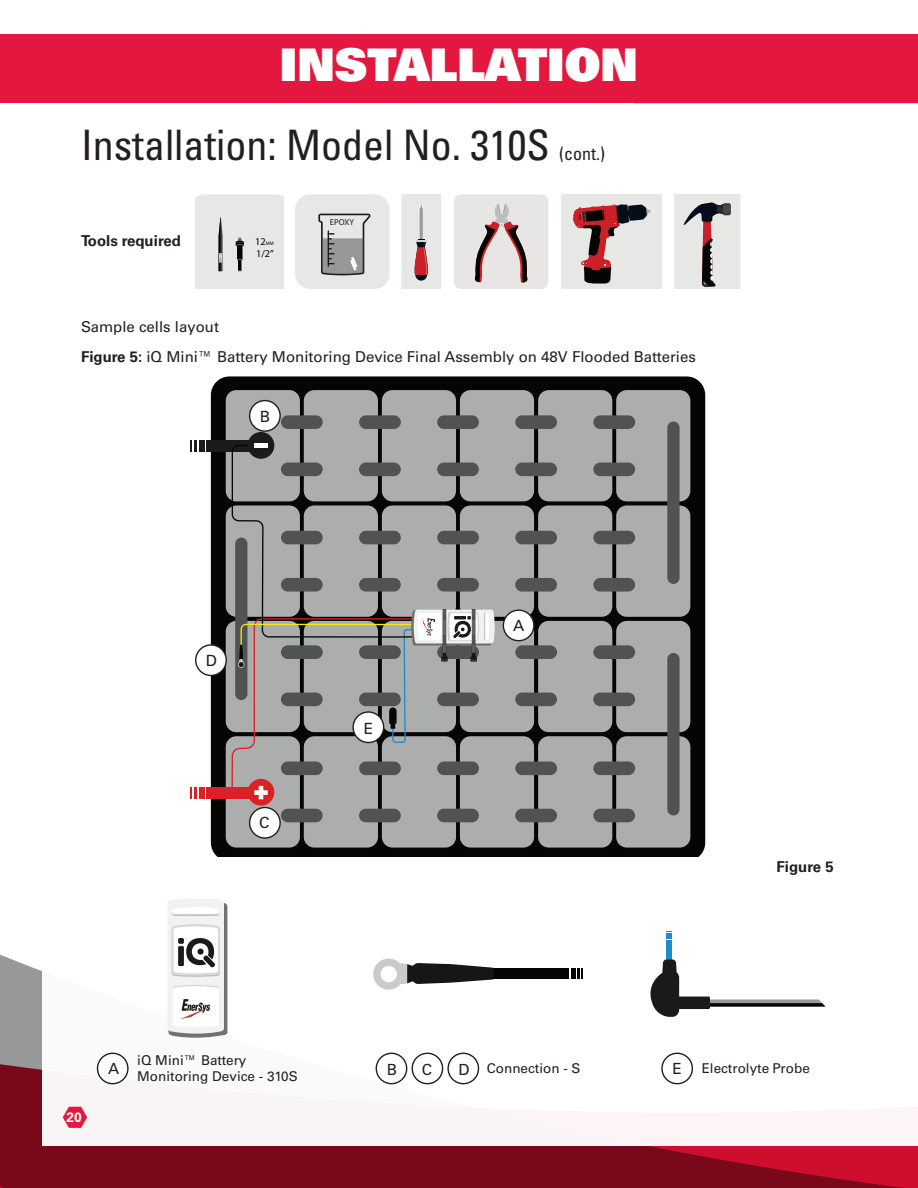
<style>
.page{position:relative;width:918px;height:1188px;background:#fff}
.page>*{position:absolute;margin:0;border:0;box-sizing:border-box;transform-origin:0 0}
.t1{font:45px "Univers LT Std X Black";color:#fff}
.Labels{font:condensed 42px "Univers LT Std";color:#231f20}
.Labels-2{font:condensed 18px "Univers LT Std";color:#231f20}
.t2{font:15.45px "Univers LT Std";color:#231f20}
.t3{font:15.3px "Univers LT Std";color:#231f20}
.Labels-3{font:15px "Univers LT Std";color:#231f20}
.Labels-4{font:700 15px "Univers LT Std";color:#231f20}
.t4{font:13.5px/16.2px "Univers LT Std";color:#231f20}
.t5{font:700 13.5px "Univers LT Std";color:#fff}
.t6{font:800 10.35px/12.5px "Nexa";color:#050504}
.t7{font:800 8.55px "Nexa";color:#1b1b19}
.s1{font-size:4.95px}
.s2{font-weight:700}
</style>
<div class="page">
<svg style="left:0;top:954px;width:918px;height:234px;background:#88182b"></svg>
<div style="left:42px;top:857px;width:876px;height:289px;background:#fff"></div>
<div style="left:0;top:35px;width:918px;height:68px;background:#e4183e"></div>
<div style="left:97px;top:1053px;width:32px;height:31px;border:1px solid #231f20;border-radius:50%"></div>
<div style="left:412px;top:1053px;width:31px;height:31px;border:1px solid #231f20;border-radius:50%"></div>
<div style="left:376px;top:1053px;width:31px;height:31px;border:1px solid #231f20;border-radius:50%"></div>
<div style="left:447px;top:1053px;width:32px;height:31px;border:1px solid #231f20;border-radius:50%"></div>
<div style="left:661px;top:1053px;width:32px;height:31px;border:1px solid #231f20;border-radius:50%"></div>
<div style="left:211px;top:376px;width:494px;height:481px;background:#050504"></div>
<div style="left:225px;top:505px;width:76px;height:112px;background:#acadad;border-radius:11px"></div>
<div style="left:224px;top:504px;width:77px;height:114px;border:1px solid #050504;border-radius:11px"></div>
<div style="left:459px;top:505px;width:76px;height:112px;background:#acadad;border-radius:11px"></div>
<div style="left:459px;top:504px;width:76px;height:114px;border:1px solid #050504;border-radius:11px"></div>
<div style="left:225px;top:389px;width:76px;height:113px;background:#acadad;border-radius:11px"></div>
<div style="left:224px;top:389px;width:77px;height:114px;border:1px solid #050504;border-radius:11px"></div>
<div style="left:459px;top:389px;width:76px;height:113px;background:#acadad;border-radius:11px"></div>
<div style="left:459px;top:389px;width:76px;height:114px;border:1px solid #050504;border-radius:11px"></div>
<div style="left:537px;top:389px;width:76px;height:113px;background:#acadad;border-radius:11px"></div>
<div style="left:537px;top:389px;width:77px;height:114px;border:1px solid #050504;border-radius:11px"></div>
<div style="left:616px;top:389px;width:75px;height:113px;background:#acadad;border-radius:11px"></div>
<div style="left:615px;top:389px;width:77px;height:114px;border:1px solid #050504;border-radius:11px"></div>
<div style="left:537px;top:505px;width:76px;height:112px;background:#acadad;border-radius:11px"></div>
<div style="left:537px;top:504px;width:77px;height:114px;border:1px solid #050504;border-radius:11px"></div>
<div style="left:616px;top:505px;width:75px;height:112px;background:#acadad;border-radius:11px"></div>
<div style="left:615px;top:504px;width:77px;height:114px;border:1px solid #050504;border-radius:11px"></div>
<div style="left:225px;top:736px;width:76px;height:112px;background:#acadad;border-radius:11px"></div>
<div style="left:224px;top:735px;width:77px;height:114px;border:1px solid #050504;border-radius:11px"></div>
<div style="left:225px;top:620px;width:76px;height:113px;background:#acadad;border-radius:11px"></div>
<div style="left:459px;top:736px;width:76px;height:112px;background:#acadad;border-radius:11px"></div>
<div style="left:459px;top:735px;width:76px;height:114px;border:1px solid #050504;border-radius:11px"></div>
<div style="left:459px;top:620px;width:76px;height:113px;background:#acadad;border-radius:11px"></div>
<div style="left:459px;top:620px;width:76px;height:113px;border:1px solid #050504;border-radius:11px"></div>
<div style="left:537px;top:736px;width:76px;height:112px;background:#acadad;border-radius:11px"></div>
<div style="left:537px;top:735px;width:77px;height:114px;border:1px solid #050504;border-radius:11px"></div>
<div style="left:616px;top:736px;width:75px;height:112px;background:#acadad;border-radius:11px"></div>
<div style="left:615px;top:735px;width:77px;height:114px;border:1px solid #050504;border-radius:11px"></div>
<div style="left:537px;top:620px;width:76px;height:113px;background:#acadad;border-radius:11px"></div>
<div style="left:537px;top:620px;width:77px;height:113px;border:1px solid #050504;border-radius:11px"></div>
<div style="left:616px;top:620px;width:75px;height:113px;background:#acadad;border-radius:11px"></div>
<div style="left:615px;top:620px;width:77px;height:113px;border:1px solid #050504;border-radius:11px"></div>
<div style="left:515px;top:645px;width:42px;height:14px;background:#515251;border-radius:7px"></div>
<div style="left:515px;top:693px;width:42px;height:13px;background:#515251;border-radius:7px"></div>
<div style="left:593px;top:645px;width:42px;height:14px;background:#515251;border-radius:7px"></div>
<div style="left:593px;top:693px;width:42px;height:13px;background:#515251;border-radius:7px"></div>
<div style="left:515px;top:762px;width:42px;height:13px;background:#515251;border-radius:7px"></div>
<div style="left:515px;top:809px;width:42px;height:13px;background:#515251;border-radius:7px"></div>
<div style="left:593px;top:762px;width:42px;height:13px;background:#515251;border-radius:7px"></div>
<div style="left:593px;top:809px;width:42px;height:13px;background:#515251;border-radius:7px"></div>
<div style="left:515px;top:531px;width:42px;height:13px;background:#515251;border-radius:7px"></div>
<div style="left:515px;top:578px;width:42px;height:14px;background:#515251;border-radius:7px"></div>
<div style="left:593px;top:531px;width:42px;height:13px;background:#515251;border-radius:7px"></div>
<div style="left:593px;top:578px;width:42px;height:14px;background:#515251;border-radius:7px"></div>
<div style="left:515px;top:415px;width:42px;height:14px;background:#515251;border-radius:7px"></div>
<div style="left:515px;top:463px;width:42px;height:13px;background:#515251;border-radius:7px"></div>
<div style="left:593px;top:415px;width:42px;height:14px;background:#515251;border-radius:7px"></div>
<div style="left:593px;top:463px;width:42px;height:13px;background:#515251;border-radius:7px"></div>
<div style="left:667px;top:421px;width:13px;height:163px;background:#515251;border-radius:6px"></div>
<div style="left:667px;top:653px;width:13px;height:162px;background:#515251;border-radius:6px"></div>
<div style="left:199px;top:787px;width:5px;height:11px;background:#de1f26"></div>
<svg style="left:191px;top:787px;width:6px;height:11px"></svg>
<div style="left:206px;top:787px;width:45px;height:11px;background:#de1f26"></div>
<div style="left:199px;top:440px;width:5px;height:11px;background:#1b1b19"></div>
<svg style="left:191px;top:440px;width:6px;height:11px"></svg>
<div style="left:206px;top:440px;width:45px;height:11px;background:#1b1b19"></div>
<svg style="left:231px;top:376px;width:265px;height:481px"></svg>
<div style="left:503px;top:610px;width:31px;height:31px;background:#fff;border-radius:50%"></div>
<div style="left:503px;top:609px;width:32px;height:32px;border:1px solid #231f20;border-radius:50%"></div>
<div style="left:353px;top:712px;width:31px;height:31px;background:#fff;border-radius:50%"></div>
<div style="left:352px;top:711px;width:32px;height:32px;border:1px solid #231f20;border-radius:50%"></div>
<div style="left:196px;top:645px;width:30px;height:30px;background:#fff;border-radius:50%"></div>
<div style="left:195px;top:644px;width:32px;height:32px;border:1px solid #231f20;border-radius:50%"></div>
<div style="left:250px;top:401px;width:30px;height:30px;background:#fff;border-radius:50%"></div>
<div style="left:249px;top:400px;width:32px;height:32px;border:1px solid #231f20;border-radius:50%"></div>
<div style="left:250px;top:808px;width:30px;height:30px;background:#fff;border-radius:50%"></div>
<div style="left:249px;top:807px;width:32px;height:32px;border:1px solid #231f20;border-radius:50%"></div>
<svg style="left:168px;top:898px;width:59px;height:140px"></svg>
<img style="left:181px;top:999px;width:30px;height:19px">
<div style="left:454px;top:194px;width:94px;height:95px;background:#e7e6e5;border-radius:7px"></div>
<svg style="left:474px;top:204px;width:54px;height:79px"></svg>
<div style="left:195px;top:194px;width:89px;height:95px;background:#e7e7e6"></div>
<svg style="left:562px;top:194px;width:100px;height:95px;background:#c2adae"></svg>
<svg style="left:674px;top:194px;width:66px;height:95px;background:#c6c2c2"></svg>
<div style="left:295px;top:194px;width:95px;height:95px;background:#e7e7e6;border-radius:15px"></div>
<svg style="left:318px;top:214px;width:53px;height:61px"></svg>
<svg style="left:401px;top:194px;width:40px;height:95px;background:#dccfcf"></svg>
<div style="left:667px;top:940px;width:5px;height:24px;background:#1e8ccc"></div>
<svg style="left:667px;top:931px;width:5px;height:8px"></svg>
<svg style="left:650px;top:959px;width:176px;height:58px"></svg>
<div style="left:424px;top:968px;width:145px;height:11px;background:#050504"></div>
<svg style="left:373px;top:959px;width:121px;height:31px"></svg>
<hr style="left:571px;top:968px;width:4px;height:11px;background:#050504">
<svg style="left:577px;top:968px;width:6px;height:11px"></svg>
<svg style="left:63px;top:1107px;width:24px;height:21px"></svg>
<p class="t1" style="left:280px;top:35px;width:360px">INSTALLATION</p>
<p class="Labels" style="left:81px;top:118px;width:470px">Installation: Model No. 310S</p>
<p class="Labels-2" style="left:559px;top:142px;width:48px">(cont.)</p>
<p class="Labels-4" style="left:81px;top:232px;width:101px">Tools required</p>
<p class="t6" style="left:255px;top:235px;width:20px">12<span class="s1">MM<br></span>1/2”</p>
<p class="t7" style="left:330px;top:217px;width:25px">EPOXY</p>
<p class="Labels-3" style="left:81px;top:317px;width:140px">Sample cells layout</p>
<p class="Labels-3" style="left:81px;top:348px;width:616px"><span class="s2">Figure 5:</span> iQ Mini™ Battery Monitoring Device Final Assembly on 48V Flooded Batteries</p>
<p class="t2" style="left:260px;top:407px;width:12px">B</p>
<p class="t2" style="left:206px;top:651px;width:13px">D</p>
<p class="t2" style="left:259px;top:814px;width:12px">C</p>
<p class="t2" style="left:364px;top:719px;width:11px">E</p>
<p class="t2" style="left:513px;top:616px;width:13px">A</p>
<p class="Labels-4" style="left:777px;top:858px;width:59px">Figure 5</p>
<p class="t5" style="left:66px;top:1110px;width:17px">20</p>
<p class="t3" style="left:108px;top:1059px;width:13px">A</p>
<p class="t4" style="left:137px;top:1052px;width:162px">iQ Mini™ Battery<br>Monitoring Device - 310S</p>
<p class="t3" style="left:387px;top:1060px;width:12px">B</p>
<p class="t3" style="left:422px;top:1060px;width:12px">C</p>
<p class="t3" style="left:459px;top:1060px;width:13px">D</p>
<p class="t4" style="left:487px;top:1061px;width:95px">Connection - S</p>
<p class="t3" style="left:672px;top:1059px;width:11px">E</p>
<p class="t4" style="left:702px;top:1061px;width:110px">Electrolyte Probe</p>
</div>
